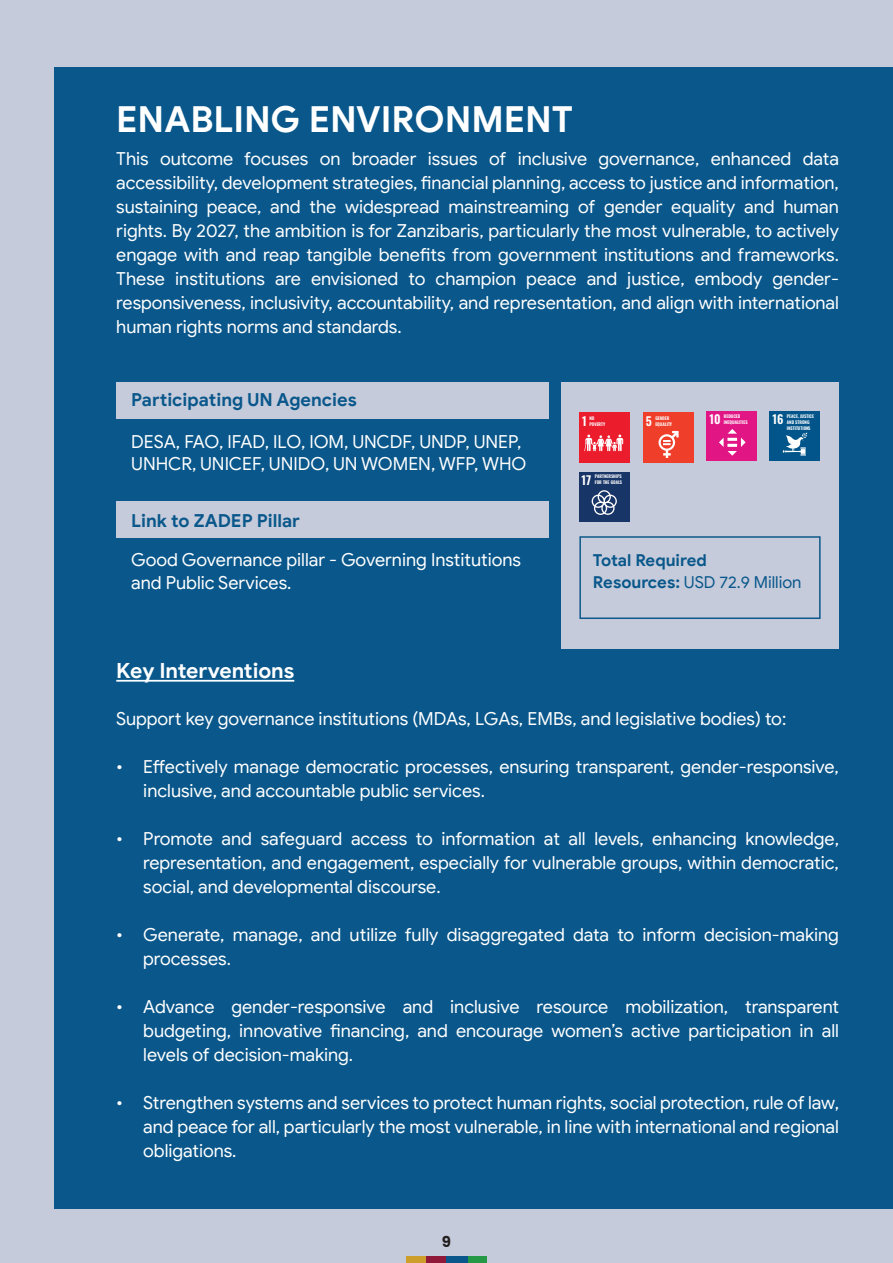
<style>
.page{position:relative;width:893px;height:1263px;background:#c5cbda}
.page>*{position:absolute;margin:0;border:0;box-sizing:border-box;transform-origin:0 0}
.t1{font:700 36px "Google Sans";color:#fff}
.t2{font:700 21px "Google Sans";letter-spacing:-.01em;color:#fff}
.t3{font:18px/24px "Google Sans";color:#fff;text-align:justify}
.t4{font:700 18px "Google Sans";color:#09578b}
.t5{font:16.5px "Google Sans";color:#09578b}
.t6{font:700 16.5px "Google Sans";color:#09578b}
.t7{font:700 15px "Poppins";color:#231f20}
.t8{font:600 12px "Oswald";color:#fff}
.t9{font:600 4.5px/6px "Oswald";color:#fff}
.s1{font-weight:700}
</style>
<div class="page">
<div style="left:54px;top:67px;width:839px;height:1142px;background:#09578b"></div>
<div style="left:116px;top:382px;width:432px;height:36px;background:#c5cbda"></div>
<div style="left:116px;top:501px;width:432px;height:36px;background:#c5cbda"></div>
<hr style="left:116px;top:680px;width:178px;height:2px;background:#fff">
<div style="left:561px;top:382px;width:277px;height:266px;background:#c5cbda"></div>
<div style="left:579px;top:412px;width:51px;height:50px;background:#eb1c2c"></div>
<svg style="left:584px;top:435px;width:39px;height:16px"></svg>
<div style="left:643px;top:412px;width:51px;height:50px;background:#ef3e2a"></div>
<svg style="left:658px;top:431px;width:21px;height:27px"></svg>
<div style="left:770px;top:412px;width:50px;height:49px;background:#01558a"></div>
<svg style="left:783px;top:433px;width:24px;height:22px"></svg>
<div style="left:707px;top:412px;width:50px;height:49px;background:#e11584"></div>
<svg style="left:719px;top:429px;width:27px;height:27px"></svg>
<div style="left:579px;top:472px;width:51px;height:49px;background:#183567"></div>
<svg style="left:592px;top:490px;width:25px;height:25px"></svg>
<div style="left:579px;top:536px;width:242px;height:83px;border:2px solid #0e588c"></div>
<div style="left:406px;top:1256px;width:21px;height:7px;background:#ce9e2a"></div>
<div style="left:426px;top:1256px;width:21px;height:7px;background:#901839"></div>
<div style="left:467px;top:1256px;width:20px;height:7px;background:#269947"></div>
<div style="left:446px;top:1256px;width:22px;height:7px;background:#09578b"></div>
<p class="t1" style="left:116px;top:97px;width:458px">ENABLING ENVIRONMENT</p>
<p class="t3" style="left:116px;top:147px;width:724px">This outcome focuses on broader issues of inclusive governance, enhanced data accessibility, development strategies, financial planning, access to justice and information, sustaining peace, and the widespread mainstreaming of gender equality and human rights. By 2027, the ambition is for Zanzibaris, particularly the most vulnerable, to actively engage with and reap tangible benefits from government institutions and frameworks.<br>These institutions are envisioned to champion peace and justice, embody gender&shy;responsiveness, inclusivity, accountability, and representation, and align with international human rights norms and standards.</p>
<p class="t4" style="left:131px;top:388px;width:227px">Participating UN Agencies</p>
<p class="t3" style="left:131px;top:430px;width:396px;line-height:22.5px">DESA, FAO, IFAD, ILO, IOM, UNCDF, UNDP, UNEP,<br>UNHCR, UNICEF, UNIDO, UN WOMEN, WFP, WHO</p>
<p class="t4" style="left:131px;top:510px;width:170px">Link to ZADEP Pillar</p>
<p class="t3" style="left:131px;top:549px;width:391px;line-height:22.5px">Good Governance pillar - Governing Institutions and Public Services.</p>
<p class="t9" style="left:589px;top:415px;width:7px">NO</p>
<p class="t8" style="left:582px;top:415px;width:6px">1</p>
<p class="t9" style="left:589px;top:421px;width:17px">POVERTY</p>
<p class="t8" style="left:582px;top:473px;width:11px">17</p>
<p class="t9" style="left:595px;top:480px;width:29px">FOR THE GOALS</p>
<p class="t9" style="left:595px;top:474px;width:29px">PARTNERSHIPS</p>
<p class="t8" style="left:709px;top:413px;width:13px">10</p>
<p class="t9" style="left:724px;top:420px;width:25px">INEQUALITIES</p>
<p class="t8" style="left:772px;top:413px;width:13px">16</p>
<p class="t8" style="left:646px;top:415px;width:8px">5</p>
<p class="t9" style="left:655px;top:421px;width:18px">EQUALITY</p>
<p class="t9" style="left:787px;top:414px;width:29px">PEACE, JUSTICE<br>AND STRONG<br>INSTITUTIONS</p>
<p class="t9" style="left:724px;top:414px;width:18px">REDUCED</p>
<p class="t9" style="left:655px;top:415px;width:16px">GENDER</p>
<p class="t6" style="left:593px;top:550px;width:115px">Total Required</p>
<p class="t5" style="left:593px;top:572px;width:210px"><span class="s1">Resources:</span> USD 72.9 Million</p>
<p class="t2" style="left:116px;top:658px;width:179px">Key Interventions</p>
<p class="t3" style="left:116px;top:706px;width:671px">Support key governance institutions (MDAs, LGAs, EMBs, and legislative bodies) to:</p>
<p class="t3" style="left:143px;top:754px;width:697px;text-indent:-27px">• Effectively manage democratic processes, ensuring transparent, gender-responsive, inclusive, and accountable public services.</p>
<p class="t3" style="left:143px;top:826px;width:697px;text-indent:-27px">• Promote and safeguard access to information at all levels, enhancing knowledge, representation, and engagement, especially for vulnerable groups, within democratic, social, and developmental discourse.</p>
<p class="t3" style="left:143px;top:922px;width:697px;text-indent:-27px">• Generate, manage, and utilize fully disaggregated data to inform decision-making processes.</p>
<p class="t3" style="left:143px;top:994px;width:697px;text-indent:-27px">• Advance gender-responsive and inclusive resource mobilization, transparent budgeting, innovative financing, and encourage women’s active participation in all levels of decision-making.</p>
<p class="t3" style="left:143px;top:1090px;width:697px;text-indent:-27px">• Strengthen systems and services to protect human rights, social protection, rule of law, and peace for all, particularly the most vulnerable, in line with international and regional obligations.</p>
<p class="t7" style="left:442px;top:1232px;width:11px">9</p>
</div>
